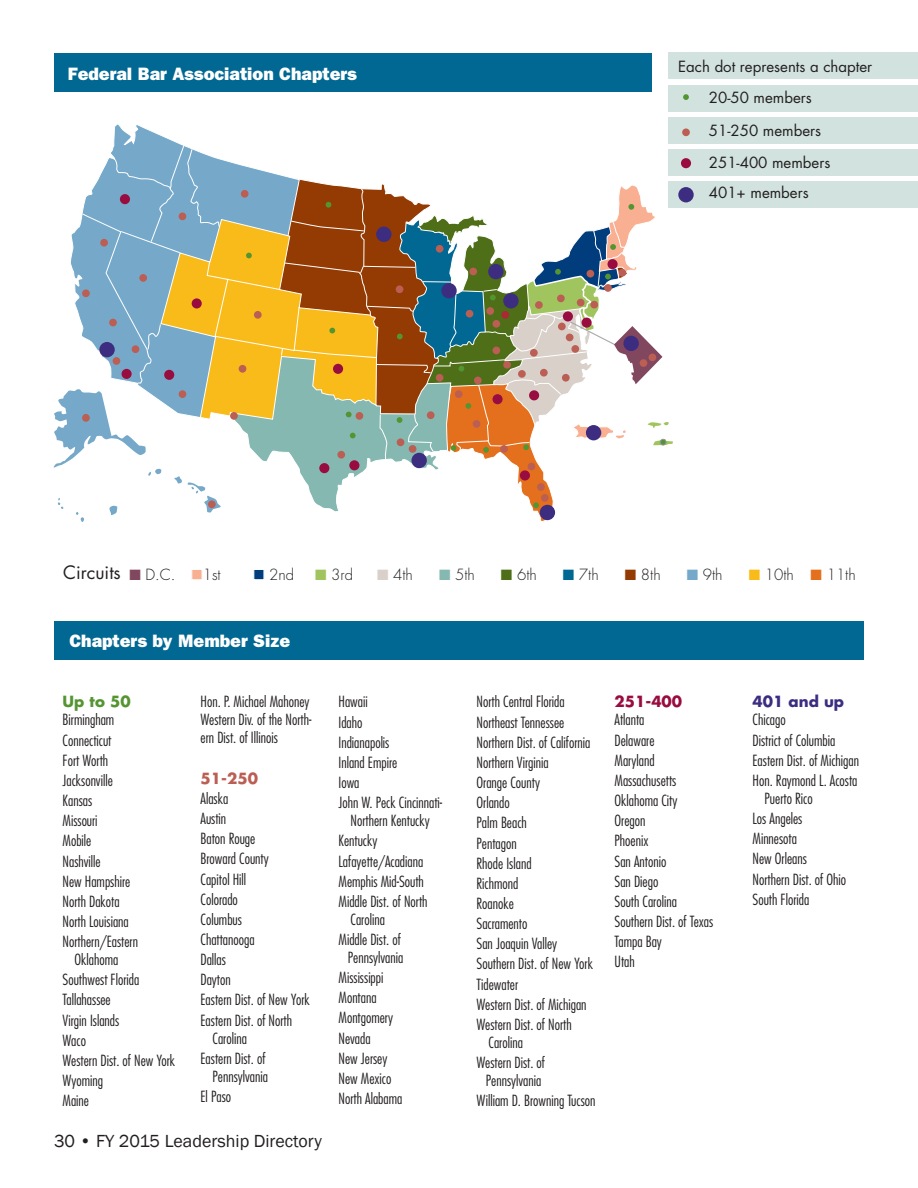
<style>
.page{position:relative;width:918px;height:1188px;background:#fff}
.page>*{position:absolute;margin:0;border:0;box-sizing:border-box;transform-origin:0 0}
.t1{font:800 18px "Franklin Gothic";color:#fff}
.t2{font:18px "Franklin Gothic";color:#231f20}
.t3{font:18px "Futura";color:#231f20}
.t4{font:300 condensed 15px/18px "Futura";color:#231f20}
.t5{font:15px "Futura";color:#231f20}
.t6{font:300 15px "Futura";color:#231f20}
.t7{font:700 15px "Futura";color:#3c2d81}
.t8{font:700 15px "Futura";color:#990c40}
.t9{font:700 15px "Futura";color:#549532}
.t10{font:700 15px "Futura";color:#bb5e54}
.s1{color:#81475f}
.s2{color:#f9b092}
.s3{color:#013d7d}
.s4{color:#a0c55f}
.s5{color:#d8d0c9}
.s6{color:#85b8b1}
.s7{color:#4e6e17}
.s8{color:#006893}
.s9{color:#933b03}
.s10{color:#76a9c9}
.s11{color:#f9bb19}
.s12{color:#e4701e}
</style>
<div class="page">
<div style="left:668px;top:53px;width:250px;height:26px;background:#d2e3df"></div>
<div style="left:668px;top:85px;width:250px;height:26px;background:#d2e3df"></div>
<div style="left:668px;top:117px;width:250px;height:26px;background:#d2e3df"></div>
<div style="left:668px;top:149px;width:250px;height:26px;background:#d2e3df"></div>
<div style="left:668px;top:181px;width:250px;height:26px;background:#d2e3df"></div>
<svg style="left:683px;top:94px;width:6px;height:6px"></svg>
<div style="left:682px;top:128px;width:8px;height:8px;background:#bb5e54;border-radius:50%"></div>
<div style="left:681px;top:158px;width:10px;height:10px;background:#990c40;border-radius:50%"></div>
<div style="left:678px;top:187px;width:16px;height:15px;background:#3c2d81;border-radius:50%"></div>
<svg style="left:53px;top:111px;width:620px;height:411px"></svg>
<div style="left:54px;top:621px;width:810px;height:39px;background:#006893"></div>
<div style="left:54px;top:54px;width:598px;height:38px;background:#006893"></div>
<p class="t1" style="left:68px;top:63px;width:291px">Federal Bar Association Chapters</p>
<p class="t5" style="left:678px;top:56px;width:195px">Each dot represents a chapter</p>
<p class="t5" style="left:709px;top:87px;width:104px">20-50 members</p>
<p class="t5" style="left:709px;top:120px;width:114px">51-250 members</p>
<p class="t5" style="left:709px;top:153px;width:123px">251-400 members</p>
<p class="t5" style="left:709px;top:182px;width:101px">401+ members</p>
<p class="t3" style="left:63px;top:560px;width:59px">Circuits</p>
<p class="t6" style="left:129px;top:565px;width:48px"><span class="s1">■</span> D.C.</p>
<p class="t6" style="left:191px;top:565px;width:31px"><span class="s2">■</span>1st</p>
<p class="t6" style="left:253px;top:565px;width:43px"><span class="s3">■</span> 2nd</p>
<p class="t6" style="left:315px;top:565px;width:39px"><span class="s4">■</span> 3rd</p>
<p class="t6" style="left:377px;top:565px;width:37px"><span class="s5">■</span> 4th</p>
<p class="t6" style="left:439px;top:565px;width:37px"><span class="s6">■</span> 5th</p>
<p class="t6" style="left:501px;top:565px;width:37px"><span class="s7">■</span> 6th</p>
<p class="t6" style="left:563px;top:565px;width:37px"><span class="s8">■</span> 7th</p>
<p class="t6" style="left:625px;top:565px;width:37px"><span class="s9">■</span> 8th</p>
<p class="t6" style="left:687px;top:565px;width:37px"><span class="s10">■</span> 9th</p>
<p class="t6" style="left:749px;top:565px;width:47px"><span class="s11">■</span> 10th</p>
<p class="t6" style="left:811px;top:565px;width:47px"><span class="s12">■</span> 11th</p>
<p class="t1" style="left:69px;top:631px;width:223px">Chapters by Member Size</p>
<p class="t9" style="left:63px;top:691px;width:70px">Up to 50</p>
<p class="t4" style="left:63px;top:711px;width:53px">Birmingham</p>
<p class="t4" style="left:63px;top:731px;width:50px">Connecticut</p>
<p class="t4" style="left:63px;top:751px;width:47px">Fort Worth</p>
<p class="t4" style="left:63px;top:771px;width:52px">Jacksonville</p>
<p class="t4" style="left:63px;top:791px;width:31px">Kansas</p>
<p class="t4" style="left:63px;top:811px;width:37px">Missouri</p>
<p class="t4" style="left:63px;top:832px;width:30px">Mobile</p>
<p class="t4" style="left:63px;top:852px;width:40px">Nashville</p>
<p class="t4" style="left:63px;top:872px;width:69px">New Hampshire</p>
<p class="t4" style="left:63px;top:892px;width:59px">North Dakota</p>
<p class="t4" style="left:63px;top:912px;width:68px">North Louisiana</p>
<p class="t4" style="left:63px;top:932px;width:77px;text-align:center">Northern/Eastern<br>Oklahoma</p>
<p class="t4" style="left:63px;top:971px;width:78px">Southwest Florida</p>
<p class="t4" style="left:63px;top:991px;width:50px">Tallahassee</p>
<p class="t4" style="left:63px;top:1011px;width:58px">Virgin Islands</p>
<p class="t4" style="left:63px;top:1031px;width:25px">Waco</p>
<p class="t4" style="left:63px;top:1051px;width:114px">Western Dist. of New York</p>
<p class="t4" style="left:63px;top:1071px;width:42px">Wyoming</p>
<p class="t4" style="left:63px;top:1091px;width:28px">Maine</p>
<p class="t4" style="left:201px;top:693px;width:112px">Hon. P. Michael Mahoney<br>Western Div. of the North&shy;ern Dist. of Illinois</p>
<p class="t10" style="left:201px;top:768px;width:59px">51-250</p>
<p class="t4" style="left:201px;top:789px;width:29px">Alaska</p>
<p class="t4" style="left:201px;top:809px;width:27px">Austin</p>
<p class="t4" style="left:201px;top:829px;width:56px">Baton Rouge</p>
<p class="t4" style="left:201px;top:850px;width:70px">Broward County</p>
<p class="t4" style="left:201px;top:870px;width:47px">Capitol Hill</p>
<p class="t4" style="left:201px;top:890px;width:39px">Colorado</p>
<p class="t4" style="left:201px;top:910px;width:43px">Columbus</p>
<p class="t4" style="left:201px;top:930px;width:56px">Chattanooga</p>
<p class="t4" style="left:201px;top:950px;width:27px">Dallas</p>
<p class="t4" style="left:201px;top:971px;width:32px">Dayton</p>
<p class="t4" style="left:201px;top:991px;width:111px">Eastern Dist. of New York</p>
<p class="t4" style="left:213px;top:1011px;width:81px;text-indent:-12px">Eastern Dist. of North<br>Carolina</p>
<p class="t4" style="left:201px;top:1049px;width:69px;text-align:right">Eastern Dist. of<br>Pennsylvania</p>
<p class="t4" style="left:201px;top:1087px;width:32px">El Paso</p>
<p class="t2" style="left:54px;top:1130px;width:269px">30 • FY 2015 Leadership Directory</p>
<p class="t4" style="left:339px;top:693px;width:31px">Hawaii</p>
<p class="t4" style="left:339px;top:713px;width:25px">Idaho</p>
<p class="t4" style="left:339px;top:733px;width:52px">Indianapolis</p>
<p class="t4" style="left:339px;top:753px;width:60px">Inland Empire</p>
<p class="t4" style="left:339px;top:773px;width:22px">Iowa</p>
<p class="t4" style="left:339px;top:793px;width:105px;text-align:center">John W. Peck Cincinnati-<br>Northern Kentucky</p>
<p class="t4" style="left:339px;top:832px;width:40px">Kentucky</p>
<p class="t4" style="left:339px;top:852px;width:86px">Lafayette/Acadiana</p>
<p class="t4" style="left:339px;top:872px;width:87px">Memphis Mid-South</p>
<p class="t4" style="left:351px;top:892px;width:78px;text-indent:-12px">Middle Dist. of North<br>Carolina</p>
<p class="t4" style="left:339px;top:930px;width:66px;text-align:right">Middle Dist. of<br>Pennsylvania</p>
<p class="t4" style="left:339px;top:968px;width:46px">Mississippi</p>
<p class="t4" style="left:339px;top:989px;width:40px">Montana</p>
<p class="t4" style="left:339px;top:1009px;width:56px">Montgomery</p>
<p class="t4" style="left:339px;top:1029px;width:34px">Nevada</p>
<p class="t4" style="left:339px;top:1049px;width:50px">New Jersey</p>
<p class="t4" style="left:339px;top:1069px;width:54px">New Mexico</p>
<p class="t4" style="left:339px;top:1089px;width:65px">North Alabama</p>
<p class="t4" style="left:477px;top:693px;width:90px">North Central Florida</p>
<p class="t4" style="left:477px;top:713px;width:89px">Northeast Tennessee</p>
<p class="t4" style="left:477px;top:733px;width:115px">Northern Dist. of California</p>
<p class="t4" style="left:477px;top:753px;width:74px">Northern Virginia</p>
<p class="t4" style="left:477px;top:773px;width:65px">Orange County</p>
<p class="t4" style="left:477px;top:793px;width:35px">Orlando</p>
<p class="t4" style="left:477px;top:814px;width:52px">Palm Beach</p>
<p class="t4" style="left:477px;top:834px;width:42px">Pentagon</p>
<p class="t4" style="left:477px;top:854px;width:57px">Rhode Island</p>
<p class="t4" style="left:477px;top:874px;width:43px">Richmond</p>
<p class="t4" style="left:477px;top:894px;width:39px">Roanoke</p>
<p class="t4" style="left:477px;top:914px;width:52px">Sacramento</p>
<p class="t4" style="left:477px;top:935px;width:82px">San Joaquin Valley</p>
<p class="t4" style="left:477px;top:955px;width:118px">Southern Dist. of New York</p>
<p class="t4" style="left:477px;top:975px;width:43px">Tidewater</p>
<p class="t4" style="left:477px;top:995px;width:112px">Western Dist. of Michigan</p>
<p class="t4" style="left:489px;top:1015px;width:85px;text-indent:-12px">Western Dist. of North<br>Carolina</p>
<p class="t4" style="left:477px;top:1053px;width:70px;text-align:center">Western Dist. of<br>Pennsylvania</p>
<p class="t4" style="left:477px;top:1091px;width:120px">William D. Browning Tucson</p>
<p class="t8" style="left:615px;top:691px;width:69px">251-400</p>
<p class="t4" style="left:615px;top:711px;width:31px">Atlanta</p>
<p class="t4" style="left:615px;top:731px;width:41px">Delaware</p>
<p class="t4" style="left:615px;top:751px;width:42px">Maryland</p>
<p class="t4" style="left:615px;top:771px;width:63px">Massachusetts</p>
<p class="t4" style="left:615px;top:791px;width:64px">Oklahoma City</p>
<p class="t4" style="left:615px;top:811px;width:32px">Oregon</p>
<p class="t4" style="left:615px;top:832px;width:35px">Phoenix</p>
<p class="t4" style="left:615px;top:852px;width:53px">San Antonio</p>
<p class="t4" style="left:615px;top:872px;width:45px">San Diego</p>
<p class="t4" style="left:615px;top:892px;width:64px">South Carolina</p>
<p class="t4" style="left:615px;top:912px;width:100px">Southern Dist. of Texas</p>
<p class="t4" style="left:615px;top:932px;width:49px">Tampa Bay</p>
<p class="t4" style="left:615px;top:953px;width:22px">Utah</p>
<p class="t7" style="left:753px;top:691px;width:93px">401 and up</p>
<p class="t4" style="left:753px;top:711px;width:35px">Chicago</p>
<p class="t4" style="left:753px;top:731px;width:84px">District of Columbia</p>
<p class="t4" style="left:753px;top:751px;width:108px">Eastern Dist. of Michigan</p>
<p class="t4" style="left:765px;top:771px;width:94px;text-indent:-12px">Hon. Raymond L. Acosta<br>Puerto Rico</p>
<p class="t4" style="left:753px;top:809px;width:51px">Los Angeles</p>
<p class="t4" style="left:753px;top:829px;width:46px">Minnesota</p>
<p class="t4" style="left:753px;top:850px;width:56px">New Orleans</p>
<p class="t4" style="left:753px;top:870px;width:95px">Northern Dist. of Ohio</p>
<p class="t4" style="left:753px;top:890px;width:58px">South Florida</p>
</div>
